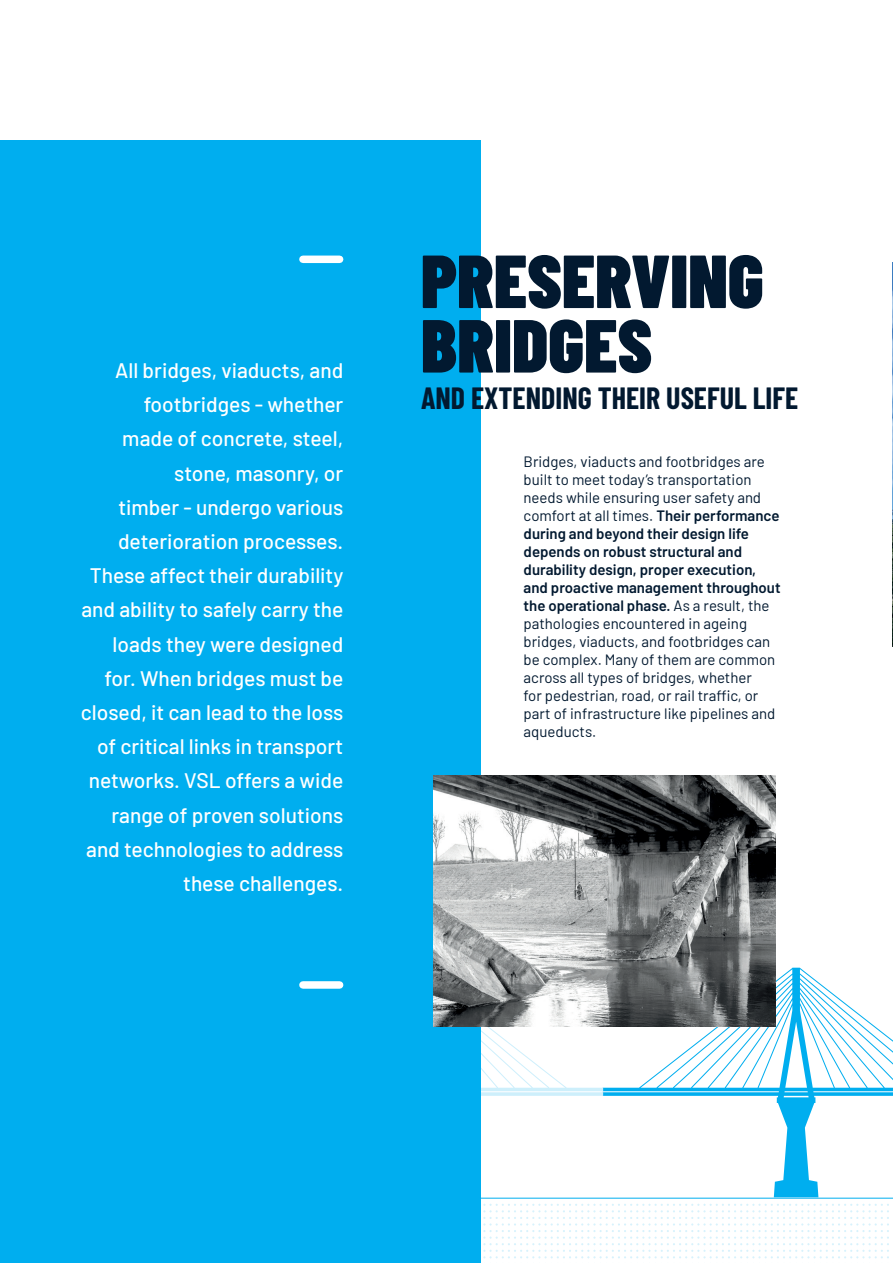
<style>
.page{position:relative;width:893px;height:1263px;background:#fff}
.page>*{position:absolute;margin:0;border:0;box-sizing:border-box;transform-origin:0 0}
.TItre_1{font:900 75px "Barlow Condensed";color:#021930}
.TItre_1-2{font:700 30px "Barlow Condensed";color:#021930}
.Texte_courant{font:500 21px/34.2px "Barlow";color:#fff;text-align:right}
.Chapo{font:15px/18px "Barlow";color:#021930}
.s1{font-weight:600}
</style>
<div class="page">
<img style="left:892px;top:263px;width:1px;height:383px">
<svg style="left:483px;top:1204px;width:406px;height:55px"></svg>
<svg style="left:603px;top:968px;width:290px;height:229px"></svg>
<svg style="left:480px;top:1026px;width:123px;height:171px"></svg>
<hr style="left:480px;top:1198px;width:413px;height:1px;background:#00aeef">
<div style="left:0;top:140px;width:480px;height:1123px;background:#00aeef"></div>
<div style="left:303px;top:981px;width:37px;height:8px;background:#fff"></div>
<div style="left:303px;top:256px;width:37px;height:7px;background:#fff"></div>
<img style="left:434px;top:775px;width:341px;height:251px">
<p class="Texte_courant" style="left:81px;top:352px;width:264px">All bridges, viaducts, and footbridges - whether<br>made of concrete, steel, stone, masonry, or<br>timber - undergo various deterioration processes.<br>These affect their durability and ability to safely carry the loads they were designed for. When bridges must be closed, it can lead to the loss of critical links in transport networks. VSL offers a wide range of proven solutions and technologies to address these challenges.</p>
<p class="TItre_1" style="left:421px;top:228px;width:344px">PRESERVING</p>
<p class="TItre_1" style="left:421px;top:293px;width:233px">BRIDGES</p>
<p class="TItre_1-2" style="left:421px;top:376px;width:379px">AND EXTENDING THEIR USEFUL LIFE</p>
<p class="Chapo" style="left:524px;top:451px;width:259px">Bridges, viaducts and footbridges are built to meet today’s transportation needs while ensuring user safety and comfort at all times. <span class="s1">Their performance during and beyond their design life depends on robust structural and durability design, proper execution, and proactive management throughout the operational phase.</span> As a result, the pathologies encountered in ageing bridges, viaducts, and footbridges can be complex. Many of them are common across all types of bridges, whether<br>for pedestrian, road, or rail traffic, or part of infrastructure like pipelines and aqueducts.</p>
</div>
